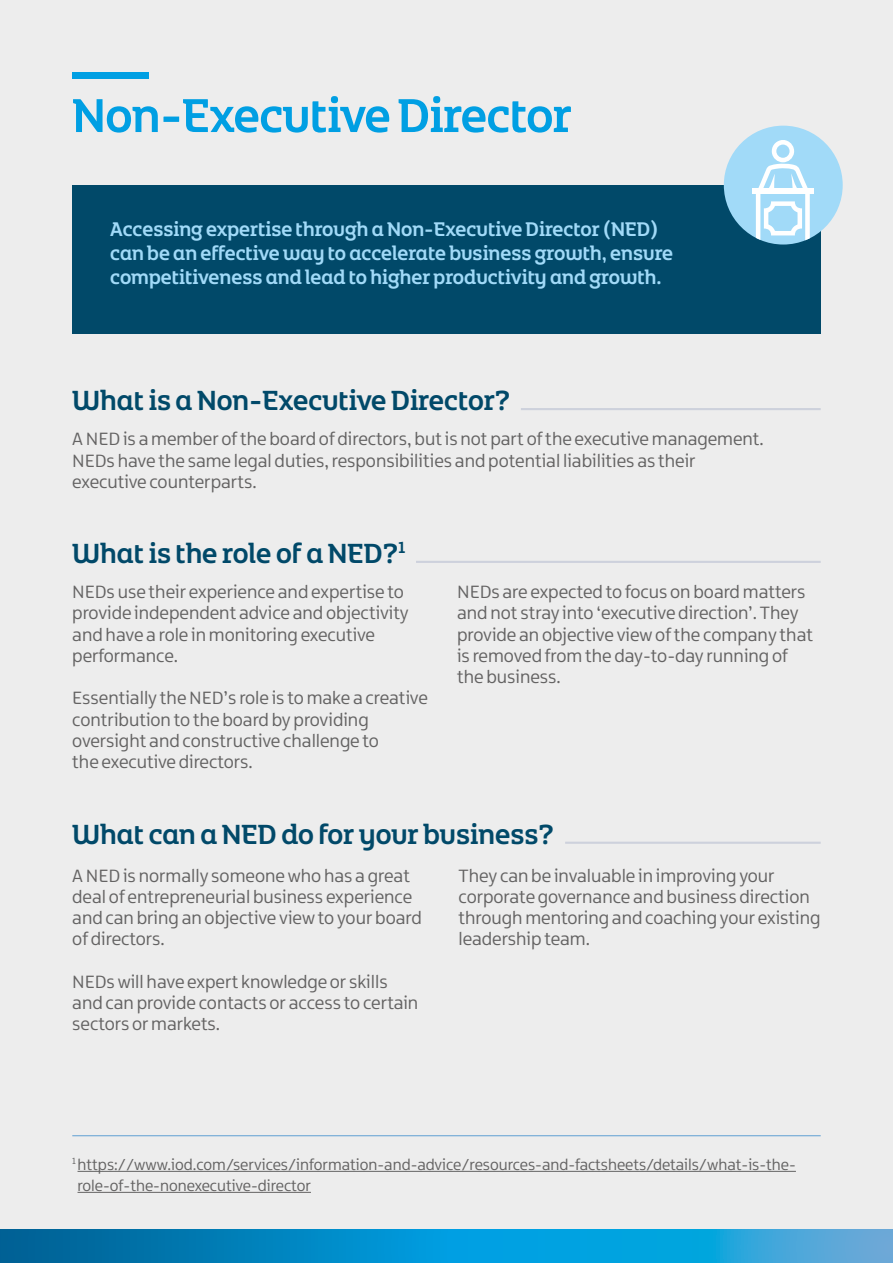
<style>
.page{position:relative;width:893px;height:1263px;background:#ededed}
.page>*{position:absolute;margin:0;border:0;box-sizing:border-box;transform-origin:0 0}
.t1{font:50.85px "Northern Ireland Headline";letter-spacing:-.01em;color:#009fe3}
.t2{font:29.7px "Northern Ireland Headline";color:#014969}
.t3{font:21.15px/24px "Northern Ireland Headline";color:#a1daf8}
.t4{font:19.05px/21.1px "Northern Ireland";color:#646363}
.t5{font:16.5px/21px "Northern Ireland";color:#646363}
</style>
<div class="page">
<hr style="left:72px;top:1135px;width:749px;height:1px;background:#6fa8d6">
<hr style="left:78px;top:1171px;width:718px;height:1px;background:#646363">
<hr style="left:78px;top:1192px;width:233px;height:1px;background:#646363">
<div style="left:72px;top:185px;width:749px;height:149px;background:#014969"></div>
<div style="left:724px;top:126px;width:119px;height:119px;background:#a1daf8;border-radius:50%"></div>
<svg style="left:753px;top:140px;width:60px;height:105px"></svg>
<div style="left:752px;top:188px;width:62px;height:5px;background:#fff"></div>
<div style="left:72px;top:72px;width:76px;height:7px;background:#009fe3"></div>
<svg style="left:0;top:1230px;width:893px;height:33px;background:#0e90ca"></svg>
<hr style="left:521px;top:408px;width:300px;height:2px;background:#cdd1dc">
<hr style="left:416px;top:561px;width:405px;height:2px;background:#cdd1dc">
<hr style="left:565px;top:842px;width:256px;height:2px;background:#cdd1dc">
<h1 class="t1" style="left:72px;top:83px;width:501px">Non-Executive Director</h1>
<p class="t3" style="left:110px;top:216px;width:564px">Accessing expertise through a Non-Executive Director (NED) can be an effective way to accelerate business growth, ensure competitiveness and lead to higher productivity and growth.</p>
<h2 class="t2" style="left:72px;top:381px;width:440px">What is a Non-Executive Director?</h2>
<p class="t4" style="left:72px;top:429px;width:693px">A NED is a member of the board of directors, but is not part of the executive management.<br>NEDs have the same legal duties, responsibilities and potential liabilities as their executive counterparts.</p>
<h2 class="t2" style="left:72px;top:534px;width:335px">What is the role of a NED?<sup>1</sup></h2>
<p class="t4" style="left:72px;top:582px;width:338px">NEDs use their experience and expertise to provide independent advice and objectivity and have a role in monitoring executive performance.</p>
<p class="t4" style="left:72px;top:688px;width:357px">Essentially the NED’s role is to make a creative contribution to the board by providing oversight and constructive challenge to<br>the executive directors.</p>
<p class="t4" style="left:457px;top:582px;width:357px">NEDs are expected to focus on board matters and not stray into ‘executive direction’. They provide an objective view of the company that is removed from the day-to-day running of the business.</p>
<h2 class="t2" style="left:72px;top:815px;width:483px">What can a NED do for your business?</h2>
<p class="t4" style="left:72px;top:865px;width:351px">A NED is normally someone who has a great deal of entrepreneurial business experience and can bring an objective view to your board of directors.</p>
<p class="t4" style="left:72px;top:971px;width:348px">NEDs will have expert knowledge or skills and can provide contacts or access to certain sectors or markets.</p>
<p class="t4" style="left:458px;top:865px;width:364px">They can be invaluable in improving your corporate governance and business direction through mentoring and coaching your existing leadership team.</p>
<p class="t5" style="left:78px;top:1154px;width:720px;text-indent:-5px"><sup>1</sup> https://www.iod.com/services/information-and-advice/resources-and-factsheets/details/what-is-the&shy;role-of-the-nonexecutive-director</p>
</div>
